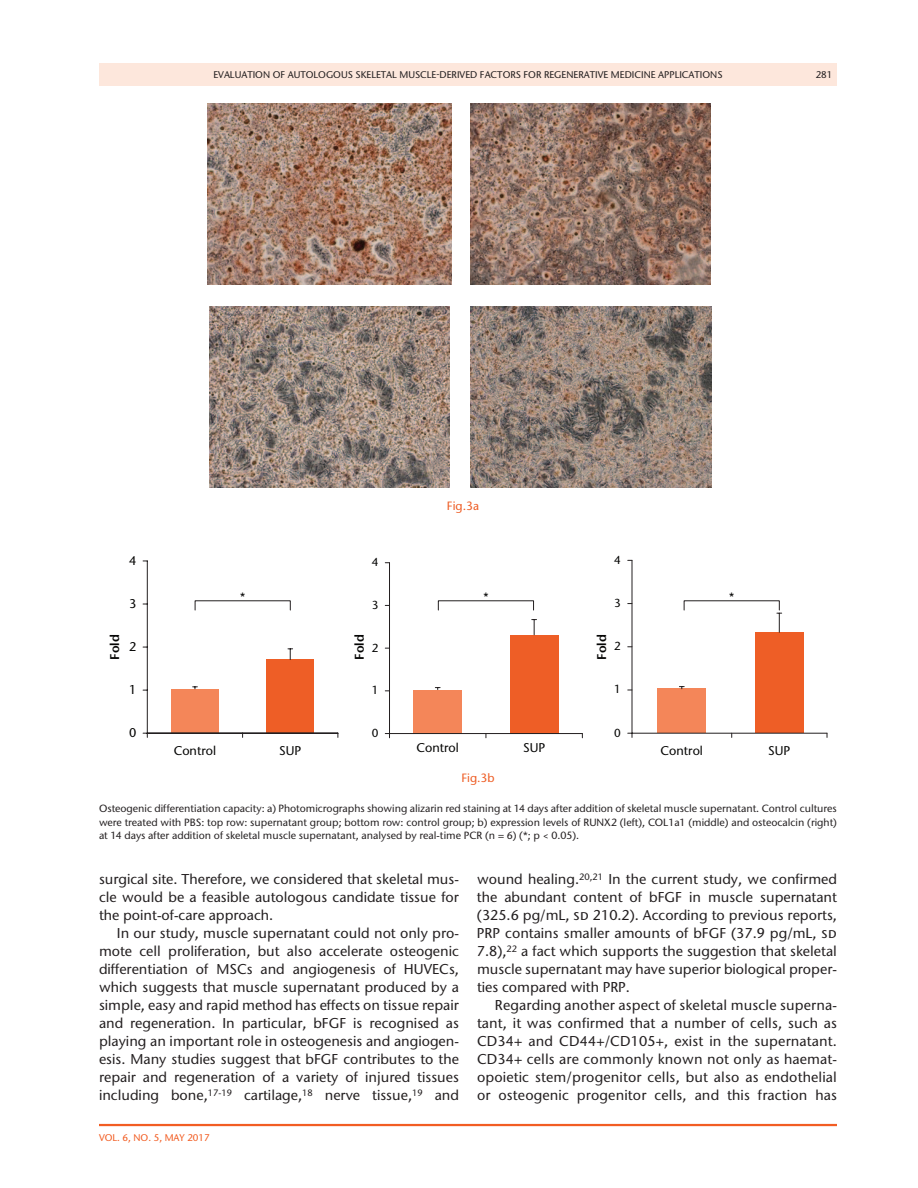
<style>
.page{position:relative;width:918px;height:1188px;background:#fff}
.page>*{position:absolute;margin:0;border:0;box-sizing:border-box;transform-origin:0 0}
.t1{font:500 14.25px/18px "Stone Sans ITC Pro";color:#231f20;text-align:justify}
.t2{font:500 12.6px "Stone Sans Std";color:#050504}
.t3{font:600 12.6px "Stone Sans Std";color:#050504}
.t4{font:500 12px "Stone Sans Std";color:#ee5e26}
.t5{font:500 12px "Stone Sans Std";color:#050504}
.t6{font:500 11.7px "Stone Sans Std";color:#050504}
.t7{font:500 10.5px/13.5px "Stone Sans ITC Pro";color:#231f20;text-align:justify}
.t8{font:500 9.75px "Stone Sans ITC Pro";color:#231f20}
.t9{font:500 9.75px "Stone Sans ITC Pro";color:#f25d23}
</style>
<div class="page">
<div style="left:99px;top:63px;width:738px;height:23px;background:#fde7dc"></div>
<hr style="left:99px;top:1124px;width:738px;height:2px;background:#f25d23">
<img style="left:210px;top:306px;width:239px;height:182px">
<img style="left:470px;top:306px;width:241px;height:182px">
<img style="left:207px;top:103px;width:245px;height:182px">
<img style="left:471px;top:104px;width:240px;height:180px">
<div style="left:171px;top:689px;width:48px;height:44px;background:#f48659"></div>
<div style="left:266px;top:660px;width:48px;height:73px;background:#ee5e26"></div>
<svg style="left:288px;top:648px;width:5px;height:12px"></svg>
<hr style="left:147px;top:561px;width:1px;height:172px;background:#231f20">
<hr style="left:147px;top:733px;width:191px;height:1px;background:#231f20">
<div style="left:414px;top:690px;width:48px;height:44px;background:#f48659"></div>
<svg style="left:435px;top:687px;width:5px;height:3px"></svg>
<div style="left:510px;top:635px;width:48px;height:99px;background:#ee5e26"></div>
<svg style="left:532px;top:619px;width:5px;height:16px"></svg>
<hr style="left:389px;top:563px;width:1px;height:171px;background:#231f20">
<hr style="left:390px;top:733px;width:192px;height:1px;background:#231f20">
<div style="left:657px;top:689px;width:49px;height:44px;background:#f48659"></div>
<svg style="left:679px;top:686px;width:5px;height:3px"></svg>
<div style="left:755px;top:632px;width:49px;height:101px;background:#ee5e26"></div>
<svg style="left:777px;top:613px;width:5px;height:19px"></svg>
<hr style="left:632px;top:560px;width:1px;height:173px;background:#231f20">
<hr style="left:632px;top:733px;width:195px;height:1px;background:#231f20">
<p class="t8" style="left:213px;top:68px;width:511px">Evaluation of autologous skeletal muscle-derived factors for regenerative medicine applications</p>
<p class="t8" style="left:816px;top:68px;width:18px">281</p>
<p class="t2" style="left:129px;top:553px;width:9px">4</p>
<p class="t2" style="left:129px;top:596px;width:9px">3</p>
<p class="t6" style="left:372px;top:555px;width:8px">4</p>
<p class="t4" style="left:447px;top:499px;width:34px">Fig.3a</p>
<p class="t6" style="left:614px;top:553px;width:8px">4</p>
<p class="t5" style="left:240px;top:589px;width:7px">*</p>
<p class="t5" style="left:483px;top:589px;width:7px">*</p>
<p class="t5" style="left:729px;top:589px;width:7px">*</p>
<p class="t6" style="left:372px;top:598px;width:8px">3</p>
<p class="t6" style="left:614px;top:596px;width:8px">3</p>
<p class="t3" style="left:107px;top:660px;width:27px;rotate:-90deg">Fold</p>
<p class="t3" style="left:352px;top:660px;width:27px;rotate:-90deg">Fold</p>
<p class="t3" style="left:594px;top:660px;width:27px;rotate:-90deg">Fold</p>
<p class="t2" style="left:129px;top:639px;width:9px">2</p>
<p class="t6" style="left:372px;top:640px;width:8px">2</p>
<p class="t6" style="left:614px;top:639px;width:8px">2</p>
<p class="t2" style="left:129px;top:682px;width:9px">1</p>
<p class="t6" style="left:372px;top:683px;width:8px">1</p>
<p class="t6" style="left:614px;top:682px;width:8px">1</p>
<p class="t2" style="left:129px;top:725px;width:9px">0</p>
<p class="t6" style="left:372px;top:726px;width:8px">0</p>
<p class="t6" style="left:614px;top:726px;width:8px">0</p>
<p class="t2" style="left:174px;top:743px;width:44px">Control</p>
<p class="t2" style="left:279px;top:743px;width:24px">SUP</p>
<p class="t2" style="left:417px;top:741px;width:44px">Control</p>
<p class="t2" style="left:523px;top:741px;width:24px">SUP</p>
<p class="t2" style="left:661px;top:743px;width:44px">Control</p>
<p class="t2" style="left:768px;top:743px;width:24px">SUP</p>
<p class="t4" style="left:461px;top:771px;width:35px">Fig.3b</p>
<p class="t7" style="left:99px;top:802px;width:740px">Osteogenic differentiation capacity: a) Photomicrographs showing alizarin red staining at 14 days after addition of skeletal muscle supernatant. Control cultures were treated with PBS: top row: supernatant group; bottom row: control group; b) expression levels of RUNX2 (left), COL1a1 (middle) and osteocalcin (right) at 14 days after addition of skeletal muscle supernatant, analysed by real-time PCR (n = 6) (*; p &lt; 0.05).</p>
<p class="t1" style="left:99px;top:870px;width:362px">surgical site. Therefore, we considered that skeletal mus&shy;cle would be a feasible autologous candidate tissue for the point-of-care approach.</p>
<p class="t1" style="left:99px;top:924px;width:362px;text-indent:18px">In our study, muscle supernatant could not only pro&shy;mote cell proliferation, but also accelerate osteogenic differentiation of MSCs and angiogenesis of HUVECs, which suggests that muscle supernatant produced by a simple, easy and rapid method has effects on tissue repair and regeneration. In particular, bFGF is recognised as playing an important role in osteogenesis and angiogen&shy;esis. Many studies suggest that bFGF contributes to the repair and regeneration of a variety of injured tissues including bone,<sup>17-19</sup> cartilage,<sup>18</sup> nerve tissue,<sup>19</sup> and</p>
<p class="t9" style="left:99px;top:1132px;width:112px">vol. 6, No. 5, May 2017</p>
<p class="t1" style="left:477px;top:870px;width:362px">wound healing.<sup>20,21</sup> In the current study, we confirmed the abundant content of bFGF in muscle supernatant (325.6 pg/mL, sd 210.2). According to previous reports, PRP contains smaller amounts of bFGF (37.9 pg/mL, sd 7.8),<sup>22</sup> a fact which supports the suggestion that skeletal muscle supernatant may have superior biological proper&shy;ties compared with PRP.</p>
<p class="t1" style="left:477px;top:996px;width:362px;text-indent:18px">Regarding another aspect of skeletal muscle superna&shy;tant, it was confirmed that a number of cells, such as CD34+ and CD44+/CD105+, exist in the supernatant.<br>CD34+ cells are commonly known not only as haemat&shy;opoietic stem/progenitor cells, but also as endothelial or osteogenic progenitor cells, and this fraction has</p>
</div>
